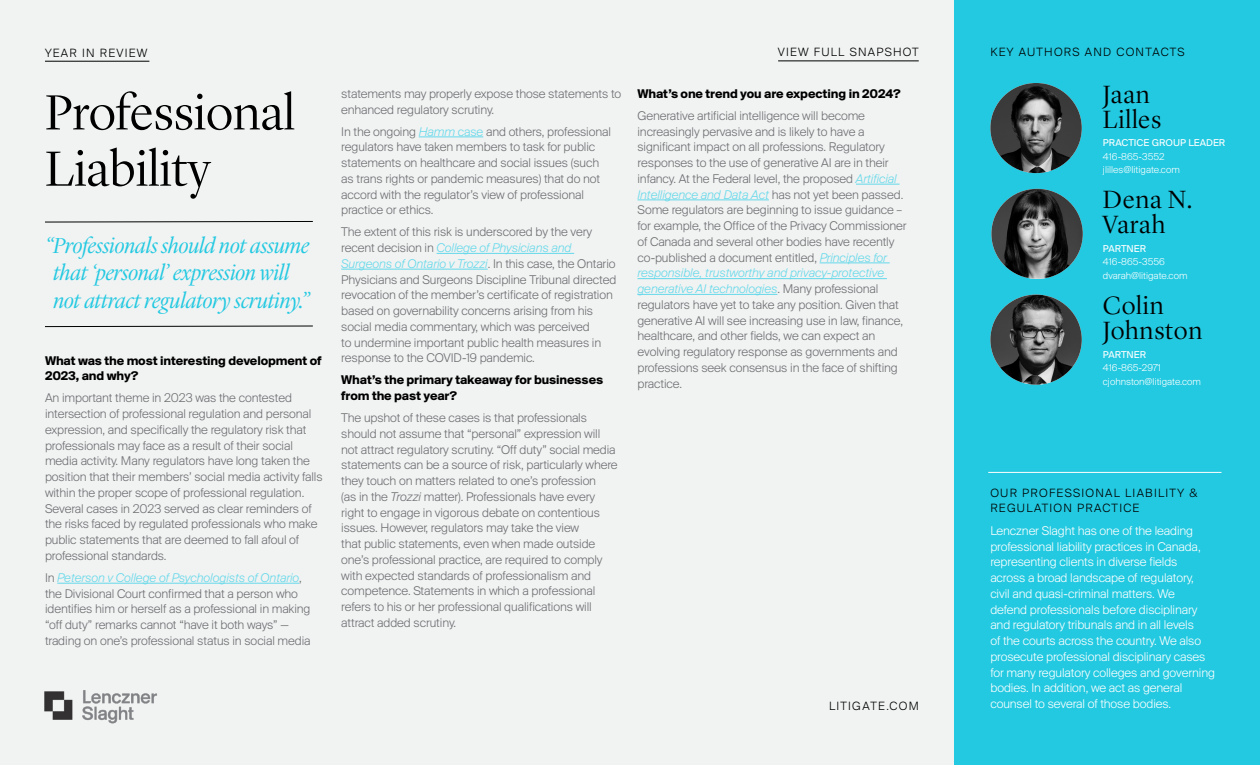
<style>
.page{position:relative;width:1260px;height:765px;background:#f1f2f2}
.page>*{position:absolute;margin:0;border:0;box-sizing:border-box;transform-origin:0 0}
.t1{font:300 51.25px/56.2px "Lyon Display";color:#000}
.t2{font:300 25.88px/24.9px "Lyon Display";letter-spacing:.03em;color:#000}
.t3{font:italic 300 22.5px/27.5px "Lyon Display";color:#22c9e1;text-align:center}
.t4{font:300 13.12px/15.8px "Suisse BP Intl";letter-spacing:-.01em;color:#6d6e71}
.t5{font:300 13.12px/15.8px "Suisse BP Intl";letter-spacing:-.01em;color:#fff}
.t6{font:700 13.12px/15.8px "Suisse BP Intl";letter-spacing:-.01em;color:#000}
.t7{font:300 12.5px/15px "Suisse BP Intl";letter-spacing:.1em;color:#000}
.t8{font:300 10.38px/13.5px "Suisse BP Intl";color:#fff}
.t9{font:10.38px "Suisse BP Intl";color:#fff}
.s1{font-style:italic;color:#64d9ea}
.s2{color:#64d9ea}
.s3{font-style:italic}
</style>
<div class="page">
<hr style="left:45px;top:61px;width:104px;height:1px;background:#000">
<hr style="left:57px;top:583px;width:242px;height:1px;background:#64d9ea">
<hr style="left:419px;top:137px;width:64px;height:1px;background:#64d9ea">
<hr style="left:437px;top:253px;width:137px;height:1px;background:#64d9ea">
<hr style="left:341px;top:269px;width:147px;height:1px;background:#64d9ea">
<hr style="left:856px;top:184px;width:44px;height:1px;background:#64d9ea">
<hr style="left:638px;top:200px;width:131px;height:1px;background:#64d9ea">
<hr style="left:820px;top:263px;width:70px;height:1px;background:#64d9ea">
<hr style="left:638px;top:278px;width:249px;height:1px;background:#64d9ea">
<hr style="left:638px;top:294px;width:139px;height:1px;background:#64d9ea">
<svg style="left:45px;top:326px;width:268px;height:1px"></svg>
<svg style="left:45px;top:221px;width:268px;height:1px"></svg>
<div style="left:954px;top:0;width:306px;height:765px;background:#22c9e1"></div>
<img style="left:990px;top:295px;width:92px;height:90px">
<img style="left:44px;top:690px;width:113px;height:34px">
<hr style="left:988px;top:472px;width:234px;height:1px;background:#fff">
<img style="left:990px;top:83px;width:92px;height:90px">
<img style="left:991px;top:189px;width:92px;height:90px">
<hr style="left:778px;top:61px;width:141px;height:1px;background:#000">
<p class="t7" style="left:45px;top:45px;width:104px">YEAR IN REVIEW</p>
<h1 class="t1" style="left:45px;top:81px;width:251px">Professional<br>Liability</h1>
<h3 class="t3" style="left:45px;top:230px;width:267px">“Professionals should not assume that ‘personal’ expression will not attract regulatory scrutiny.”</h3>
<p class="t6" style="left:45px;top:352px;width:278px">What was the most interesting development of<br>2023, and why?</p>
<p class="t4" style="left:45px;top:390px;width:279px">An important theme in 2023 was the contested intersection of professional regulation and personal expression, and specifically the regulatory risk that professionals may face as a result of their social media activity. Many regulators have long taken the position that their members’ social media activity falls within the proper scope of professional regulation.<br>Several cases in 2023 served as clear reminders of the risks faced by regulated professionals who make public statements that are deemed to fall afoul of professional standards.</p>
<p class="t4" style="left:45px;top:569px;width:267px">In <span class="s1">Peterson v College of Psychologists of Ontario</span>, the Divisional Court confirmed that a person who identifies him or herself as a professional in making “off duty” remarks cannot “have it both ways” — trading on one’s professional status in social media</p>
<p class="t4" style="left:341px;top:85px;width:282px">statements may properly expose those statements to enhanced regulatory scrutiny.</p>
<p class="t4" style="left:341px;top:123px;width:271px">In the ongoing <span class="s1">Hamm</span> <span class="s2">case</span> and others, professional regulators have taken members to task for public statements on healthcare and social issues (such as trans rights or pandemic measures) that do not accord with the regulator’s view of professional practice or ethics.</p>
<p class="t4" style="left:341px;top:224px;width:277px">The extent of this risk is underscored by the very recent decision in <span class="s1">College of Physicians and Surgeons of Ontario v Trozzi</span>. In this case, the Ontario Physicians and Surgeons Discipline Tribunal directed revocation of the member’s certificate of registration based on governability concerns arising from his social media commentary, which was perceived<br>to undermine important public health measures in response to the COVID-19 pandemic.</p>
<p class="t6" style="left:341px;top:372px;width:263px">What’s the primary takeaway for businesses from the past year?</p>
<p class="t4" style="left:341px;top:410px;width:278px">The upshot of these cases is that professionals should not assume that “personal” expression will not attract regulatory scrutiny. “Off duty” social media statements can be a source of risk, particularly where they touch on matters related to one’s profession<br>(as in the <span class="s3">Trozzi</span> matter). Professionals have every right to engage in vigorous debate on contentious issues. However, regulators may take the view<br>that public statements, even when made outside one’s professional practice, are required to comply with expected standards of professionalism and competence. Statements in which a professional refers to his or her professional qualifications will attract added scrutiny.</p>
<p class="t7" style="left:778px;top:44px;width:142px">VIEW FULL SNAPSHOT</p>
<p class="t6" style="left:638px;top:85px;width:265px">What’s one trend you are expecting in 2024?</p>
<p class="t4" style="left:638px;top:107px;width:271px">Generative artificial intelligence will become increasingly pervasive and is likely to have a significant impact on all professions. Regulatory responses to the use of generative AI are in their infancy. At the Federal level, the proposed <span class="s1">Artificial Intelligence and Data Act</span> has not yet been passed.<br>Some regulators are beginning to issue guidance – for example, the Office of the Privacy Commissioner of Canada and several other bodies have recently co-published a document entitled, <span class="s1">Principles for responsible, trustworthy and privacy-protective generative AI technologies</span>. Many professional regulators have yet to take any position. Given that generative AI will see increasing use in law, finance, healthcare, and other fields, we can expect an evolving regulatory response as governments and professions seek consensus in the face of shifting practice.</p>
<p class="t7" style="left:990px;top:44px;width:196px">KEY AUTHORS AND CONTACTS</p>
<h2 class="t2" style="left:1103px;top:80px;width:60px">Jaan<br>Lilles</h2>
<p class="t9" style="left:1103px;top:137px;width:124px">PRACTICE GROUP LEADER</p>
<p class="t8" style="left:1103px;top:149px;width:78px">416-865-3552 jlilles@litigate.com</p>
<h2 class="t2" style="left:1103px;top:186px;width:91px">Dena N.<br>Varah</h2>
<p class="t9" style="left:1103px;top:242px;width:45px">PARTNER</p>
<p class="t8" style="left:1103px;top:255px;width:86px">416-865-3556 dvarah@litigate.com</p>
<h2 class="t2" style="left:1103px;top:292px;width:101px">Colin<br>Johnston</h2>
<p class="t9" style="left:1103px;top:348px;width:45px">PARTNER</p>
<p class="t8" style="left:1103px;top:361px;width:100px">416-865-2971 cjohnston@litigate.com</p>
<p class="t7" style="left:990px;top:485px;width:209px">OUR PROFESSIONAL LIABILITY &amp;<br>REGULATION PRACTICE</p>
<p class="t5" style="left:990px;top:523px;width:226px">Lenczner Slaght has one of the leading professional liability practices in Canada, representing clients in diverse fields across a broad landscape of regulatory, civil and quasi-criminal matters. We defend professionals before disciplinary and regulatory tribunals and in all levels<br>of the courts across the country. We also prosecute professional disciplinary cases for many regulatory colleges and governing bodies. In addition, we act as general</p>
<p class="t7" style="left:829px;top:698px;width:91px">LITIGATE.COM</p>
<p class="t5" style="left:990px;top:696px;width:182px">counsel to several of those bodies.</p>
</div>
